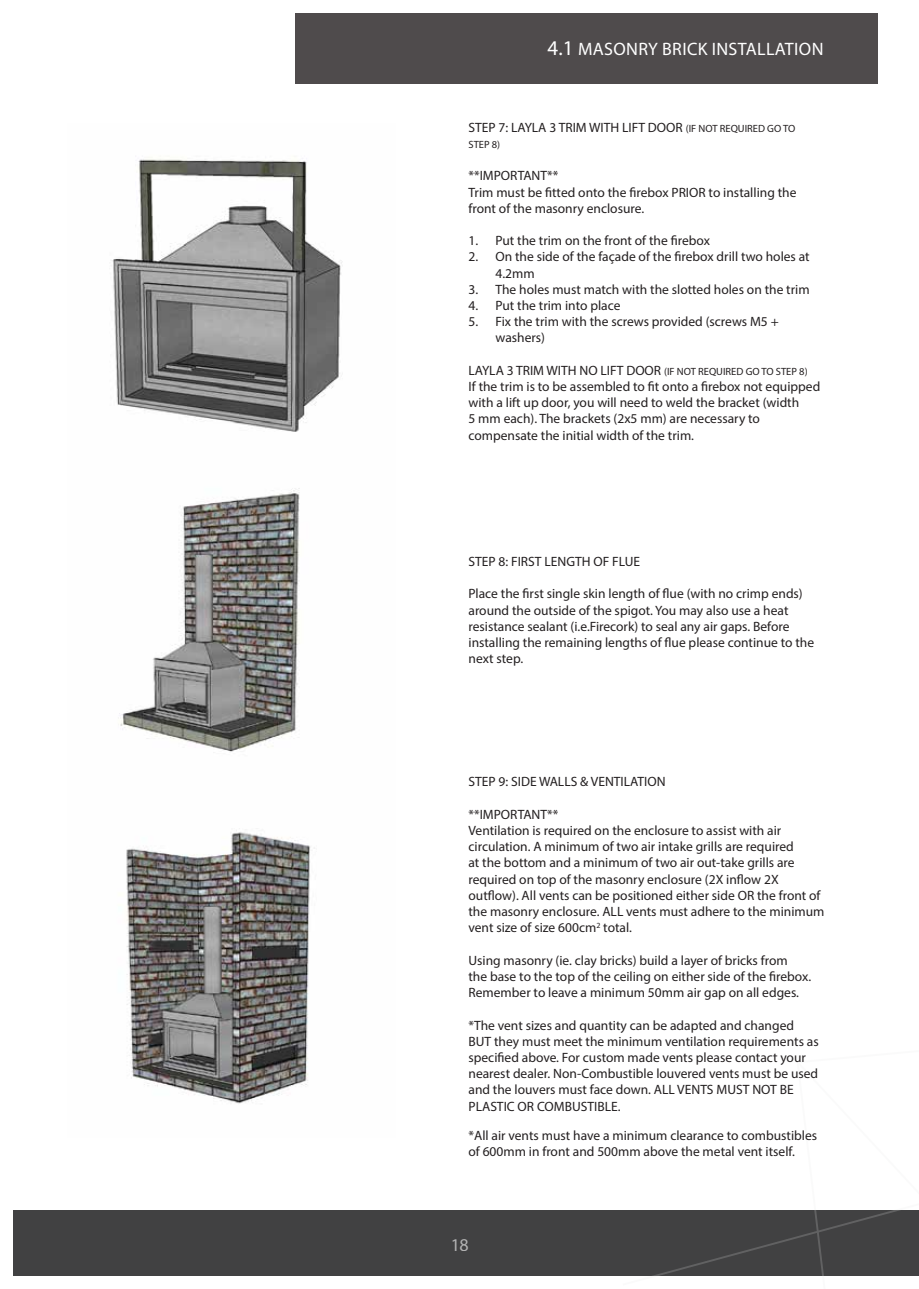
<style>
.page{position:relative;width:919px;height:1289px;background:#fff}
.page>*{position:absolute;margin:0;border:0;box-sizing:border-box;transform-origin:0 0}
.t1{font:18px "Myriad Pro";letter-spacing:.02em;color:#fff}
.t2{font:13.5px/16.2px "Myriad Pro";color:#231f20}
.t3{font:10.5px "Myriad Pro";color:#231f20}
.s1{font-size:21px}
.s2{font-size:10.5px}
</style>
<div class="page">
<div style="left:13px;top:1210px;width:893px;height:66px;background:#414142"></div>
<svg style="left:652px;top:1210px;width:266px;height:66px"></svg>
<div style="left:295px;top:13px;width:582px;height:71px;background:#4f4b4c"></div>
<img style="left:119px;top:488px;width:196px;height:616px">
<img style="left:111px;top:159px;width:232px;height:273px">
<h1 class="t1" style="left:547px;top:38px;width:277px"><span class="s1">4.1</span> MASONRY BRICK INSTALLATION</h1>
<p class="t2" style="left:468px;top:119px;width:328px">STEP 7: LAYLA 3 TRIM WITH LIFT DOOR <span class="s2">(IF NOT REQUIRED GO TO</span></p>
<p class="t3" style="left:468px;top:138px;width:33px">STEP 8)</p>
<p class="t2" style="left:468px;top:167px;width:329px">**IMPORTANT**<br>Trim must be fitted onto the firebox PRIOR to installing the front of the masonry enclosure.</p>
<p class="t2" style="left:468px;top:232px;width:243px">1. Put the trim on the front of the firebox</p>
<p class="t2" style="left:495px;top:248px;width:316px;text-indent:-27px">2. On the side of the façade of the firebox drill two holes at<br>4.2mm</p>
<p class="t2" style="left:468px;top:281px;width:342px">3. The holes must match with the slotted holes on the trim</p>
<p class="t2" style="left:468px;top:297px;width:153px">4. Put the trim into place</p>
<p class="t2" style="left:495px;top:313px;width:285px;text-indent:-27px">5. Fix the trim with the screws provided (screws M5 + washers)</p>
<p class="t2" style="left:468px;top:362px;width:353px">LAYLA 3 TRIM WITH NO LIFT DOOR <span class="s2">(IF NOT REQUIRED GO TO STEP 8)<br></span>If the trim is to be assembled to fit onto a firebox not equipped with a lift up door, you will need to weld the bracket (width<br>5 mm each). The brackets (2x5 mm) are necessary to compensate the initial width of the trim.</p>
<p class="t2" style="left:468px;top:553px;width:173px">STEP 8: FIRST LENGTH OF FLUE</p>
<p class="t2" style="left:468px;top:585px;width:347px">Place the first single skin length of flue (with no crimp ends) around the outside of the spigot. You may also use a heat resistance sealant (i.e.Firecork) to seal any air gaps. Before installing the remaining lengths of flue please continue to the next step.</p>
<p class="t2" style="left:468px;top:773px;width:198px">STEP 9: SIDE WALLS &amp; VENTILATION</p>
<p class="t2" style="left:468px;top:806px;width:357px">**IMPORTANT**<br>Ventilation is required on the enclosure to assist with air circulation. A minimum of two air intake grills are required<br>at the bottom and a minimum of two air out-take grills are required on top of the masonry enclosure (2X inflow 2X outflow). All vents can be positioned either side OR the front of the masonry enclosure. ALL vents must adhere to the minimum vent size of size 600cm<sup>2</sup> total.</p>
<p class="t2" style="left:468px;top:951px;width:344px">Using masonry (ie. clay bricks) build a layer of bricks from<br>the base to the top of the ceiling on either side of the firebox.<br>Remember to leave a minimum 50mm air gap on all edges.</p>
<p class="t2" style="left:468px;top:1016px;width:352px">*The vent sizes and quantity can be adapted and changed BUT they must meet the minimum ventilation requirements as specified above. For custom made vents please contact your nearest dealer. Non-Combustible louvered vents must be used and the louvers must face down. ALL VENTS MUST NOT BE PLASTIC OR COMBUSTIBLE.</p>
<p class="t2" style="left:468px;top:1126px;width:350px">*All air vents must have a minimum clearance to combustibles of 600mm in front and 500mm above the metal vent itself.</p>
<h1 class="t1" style="left:450px;top:1233px;width:20px">18</h1>
</div>
